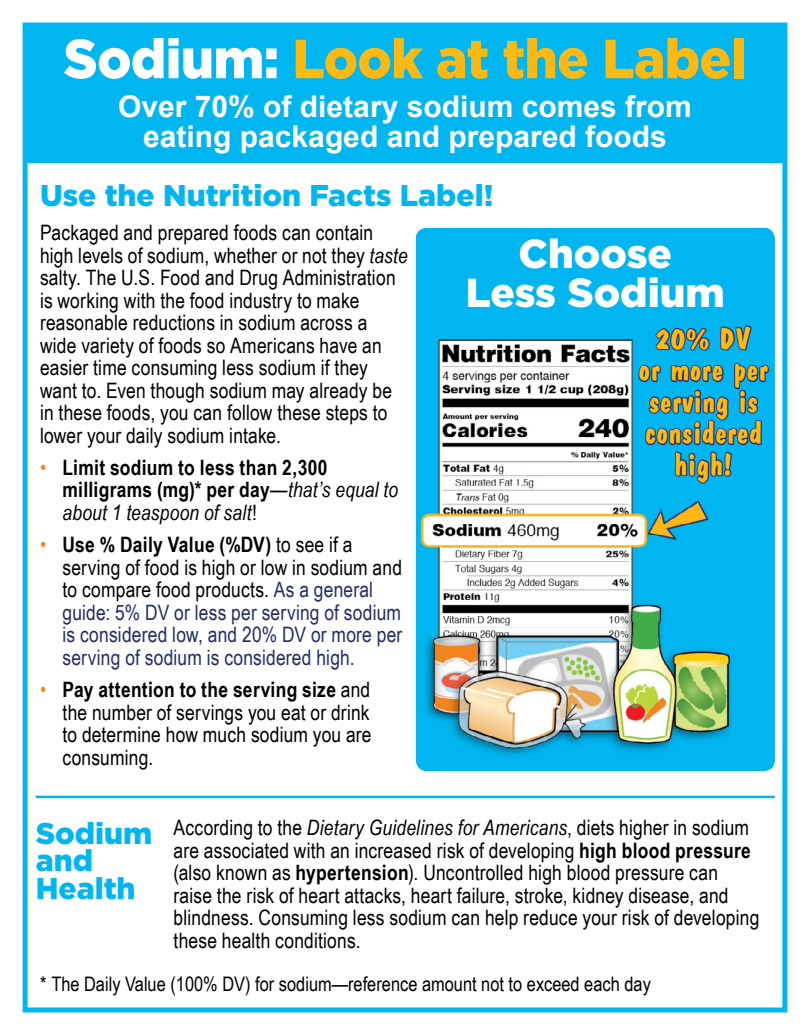
<style>
.page{position:relative;width:810px;height:1035px;background:#fff}
.page>*{position:absolute;margin:0;border:0;box-sizing:border-box;transform-origin:0 0}
.t1{font:900 55px "Gotham";letter-spacing:-.01em;color:#fdb913;scale:.95 1}
.t2{font:900 40.5px/38.2px "Gotham";color:#fff;text-align:center}
.t3{font:700 30.25px/31.5px "Dom Casual Std";color:#fdb913;text-align:center}
.t4{font:700 30px/30px "Arial";color:#fff;text-align:center}
.t5{font:900 30px/27.5px "Gotham";color:#00b6f1}
.t6{font:21.25px/22.5px "Arial Narrow";letter-spacing:.01em;color:#000}
.t7{font:21.25px/22.5px "Arial Narrow";letter-spacing:.01em;color:#232c67}
.t8{font:700 21.25px/22.5px "Arial Narrow";letter-spacing:.015em;color:#000}
.t9{font:20px "Arial Narrow";color:#000}
.s1{color:#fff}
.s2{font-style:italic}
.s3{font-weight:400;color:#f5841f}
.s4{font-weight:400}
.s5{font-weight:400;font-style:italic}
.s6{color:#f5841f}
.s7{font-weight:700;color:#000}
.s8{color:#000}
.s9{font-weight:700}
</style>
<div class="page">
<div style="left:23px;top:22px;width:764px;height:990px;border:5px solid #00b6f1"></div>
<div style="left:25px;top:25px;width:761px;height:138px;background:#00b6f1"></div>
<hr style="left:36px;top:796px;width:739px;height:2px;background:#00b6f1">
<img style="left:416px;top:228px;width:359px;height:543px">
<svg style="left:637px;top:324px;width:133px;height:162px;background:#0892cd"></svg>
<h1 class="t1" style="left:64px;top:25px;width:720px"><span class="s1">Sodium:</span> Look at the Label</h1>
<h2 class="t4" style="left:118px;top:92px;width:575px">Over 70% of dietary sodium comes from eating packaged and prepared foods</h2>
<h3 class="t5" style="left:40px;top:182px;width:455px">Use the Nutrition Facts Label!</h3>
<p class="t6" style="left:40px;top:221px;width:369px">Packaged and prepared foods can contain high levels of sodium, whether or not they <span class="s2">taste </span>salty. The U.S. Food and Drug Administration is working with the food industry to make reasonable reductions in sodium across a wide variety of foods so Americans have an easier time consuming less sodium if they want to. Even though sodium may already be in these foods, you can follow these steps to lower your daily sodium intake.</p>
<p class="t8" style="left:63px;top:455px;width:337px;text-indent:-23px"><span class="s3">•</span> Limit sodium to less than 2,300 milligrams (mg)* per day<span class="s4">—</span><span class="s5">that’s equal to about 1 teaspoon of salt</span><span class="s4">!</span></p>
<p class="t7" style="left:63px;top:533px;width:341px;text-indent:-22px"><span class="s6">•</span> <span class="s7">Use % Daily Value (%DV)</span> <span class="s8">to see if a serving of food is high or low in sodium and to compare food products.</span> As a general guide: 5% DV or less per serving of sodium is considered low, and 20% DV or more per serving of sodium is considered high.</p>
<p class="t6" style="left:63px;top:678px;width:311px;text-align:justify;text-indent:-23px"><span class="s6">•</span> <span class="s9">Pay attention to the serving size</span> and the number of servings you eat or drink to determine how much sodium you are consuming.</p>
<h3 class="t2" style="left:466px;top:235px;width:261px">Choose<br>Less Sodium</h3>
<p class="t3" style="left:639px;top:323px;width:131px">20% DV<br>or more per serving is considered high!</p>
<h3 class="t5" style="left:36px;top:819px;width:118px">Sodium and<br>Health</h3>
<p class="t6" style="left:174px;top:816px;width:587px">According to the <span class="s2">Dietary Guidelines for Americans</span>, diets higher in sodium are associated with an increased risk of developing <span class="s9">high blood pressure </span>(also known as <span class="s9">hypertension</span>). Uncontrolled high blood pressure can raise the risk of heart attacks, heart failure, stroke, kidney disease, and blindness. Consuming less sodium can help reduce your risk of developing these health conditions.</p>
<p class="t9" style="left:40px;top:970px;width:612px">* The Daily Value (100% DV) for sodium—reference amount not to exceed each day</p>
</div>
